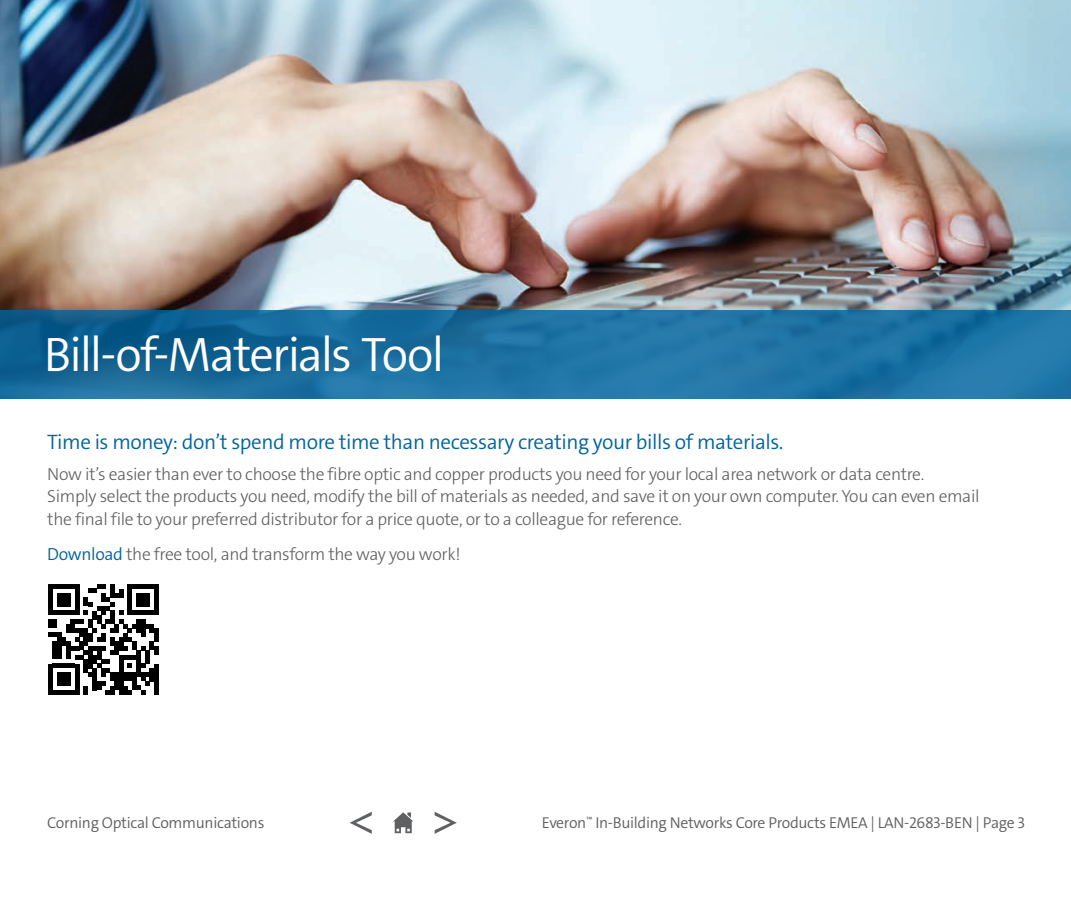
<style>
.page{position:relative;width:1071px;height:914px;background:#fff}
.page>*{position:absolute;margin:0;border:0;box-sizing:border-box;transform-origin:0 0}
.t1{font:300 48.65px "The Sans C4 s";letter-spacing:-.04em;color:#fff}
.SubHeader_2{font:300 21px "The Sans C4 s";letter-spacing:-.02em;color:#00649e}
.Body_Copy{font:300 17.5px/22.8px "The Sans C4 s";letter-spacing:-.02em;color:#5f5f62}
.t2{font:300 15.75px "The Sans C4 s";letter-spacing:-.02em;color:#5f5f62}
.s1{color:#00649e}
</style>
<div class="page">
<img style="left:0;top:0;width:1071px;height:310px">
<svg style="left:0;top:310px;width:1071px;height:89px;background:#1b6f9f"></svg>
<svg style="left:48px;top:584px;width:106px;height:110px"></svg>
<hr style="left:150px;top:668px;width:4px;height:13px;background:#000">
<div style="left:154px;top:584px;width:5px;height:31px;background:#000"></div>
<div style="left:154px;top:628px;width:5px;height:13px;background:#000"></div>
<div style="left:154px;top:646px;width:5px;height:8px;background:#000"></div>
<div style="left:154px;top:663px;width:5px;height:31px;background:#000"></div>
<svg style="left:393px;top:812px;width:20px;height:21px"></svg>
<svg style="left:435px;top:812px;width:22px;height:21px"></svg>
<svg style="left:350px;top:811px;width:22px;height:22px"></svg>
<p class="t1" style="left:44px;top:323px;width:402px">Bill-of-Materials Tool</p>
<p class="SubHeader_2" style="left:47px;top:428px;width:738px">Time is money: don’t spend more time than necessary creating your bills of materials.</p>
<p class="Body_Copy" style="left:47px;top:462px;width:934px">Now it’s easier than ever to choose the fibre optic and copper products you need for your local area network or data centre.<br>Simply select the products you need, modify the bill of materials as needed, and save it on your own computer. You can even email the final file to your preferred distributor for a price quote, or to a colleague for reference.</p>
<p class="Body_Copy" style="left:47px;top:543px;width:415px"><span class="s1">Download</span> the free tool, and transform the way you work!</p>
<p class="t2" style="left:47px;top:812px;width:219px">Corning Optical Communications</p>
<p class="t2" style="left:542px;top:812px;width:485px">Everon<sup>™</sup> In-Building Networks Core Products EMEA | LAN-2683-BEN | Page 3</p>
</div>
